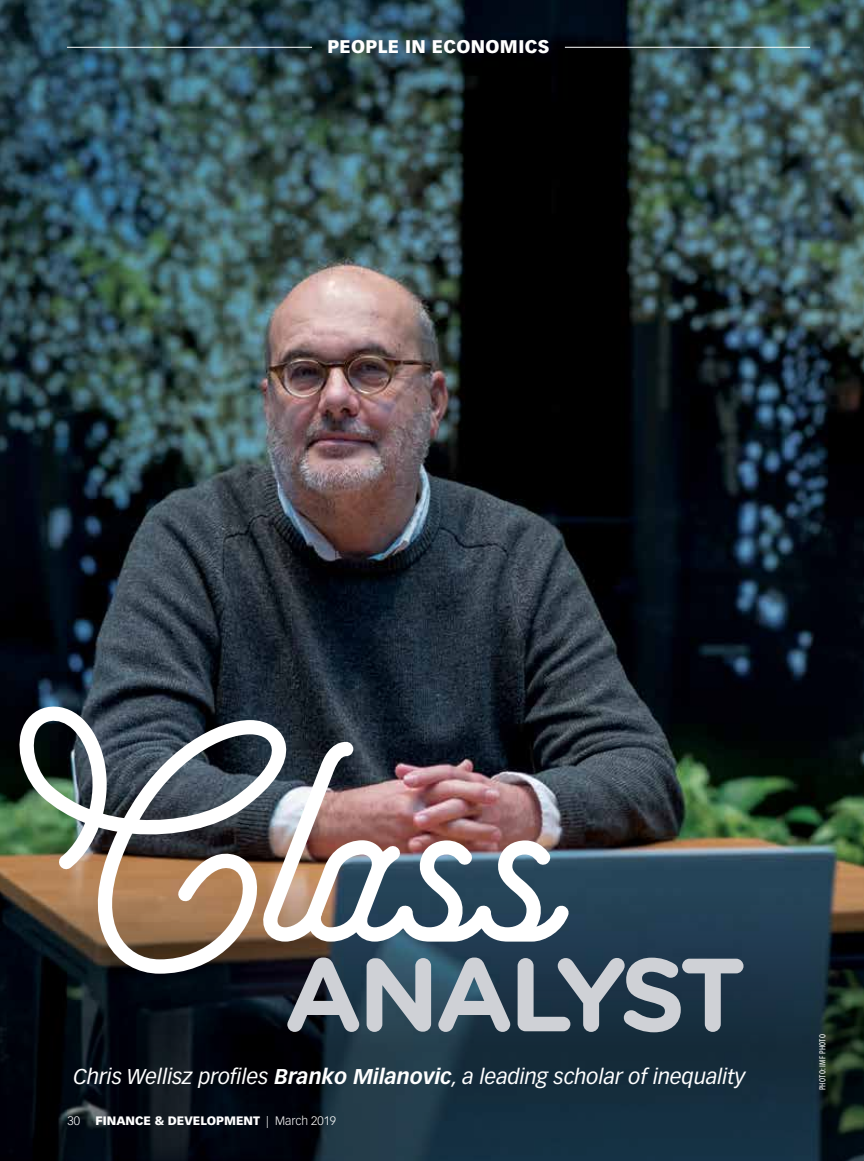
<style>
.page{position:relative;width:864px;height:1161px;background:#fff}
.page>*{position:absolute;margin:0;border:0;box-sizing:border-box;transform-origin:0 0}
.t1{font:700 183.3px "Freeday Script";color:#fff}
.t2{font:700 103.65px "Gotham Rounded";letter-spacing:-.06em;color:#cfd1d6}
.t3{font:italic 21px "Vectora LT Std";color:#fff}
.t4{font:900 18px "Vectora LT Std";letter-spacing:.02em;color:#fff}
.t5{font:900 12px "Vectora LT Std";color:#fff}
.t6{font:300 12px "Vectora LT Std";color:#fff}
.t7{font:condensed 9px "Myriad Pro";letter-spacing:.035em;color:#fff}
.s1{font-weight:700}
.s2{font-weight:300}
</style>
<div class="page">
<img style="left:0;top:0;width:864px;height:812px">
<img style="left:0;top:812px;width:864px;height:349px">
<hr style="left:67px;top:47px;width:245px;height:1px;background:#fff">
<hr style="left:565px;top:47px;width:245px;height:1px;background:#fff">
<p class="t4" style="left:328px;top:36px;width:223px">PEOPLE IN ECONOMICS</p>
<h1 class="t1" style="left:103px;top:767px;width:451px">Class</h1>
<h2 class="t2" style="left:284px;top:919px;width:464px">ANALYST</h2>
<p class="t3" style="left:74px;top:1065px;width:673px">Chris Wellisz profiles <span class="s1">Branko Milanovic</span>, a leading scholar of inequality</p>
<p class="t6" style="left:68px;top:1114px;width:14px">30</p>
<p class="t5" style="left:96px;top:1113px;width:242px">FINANCE &amp; DEVELOPMENT <span class="s2">| March 2019</span></p>
<p class="t7" style="left:818px;top:1090px;width:58px;rotate:-90deg">PHOTO: IMF PHOTO</p>
</div>
